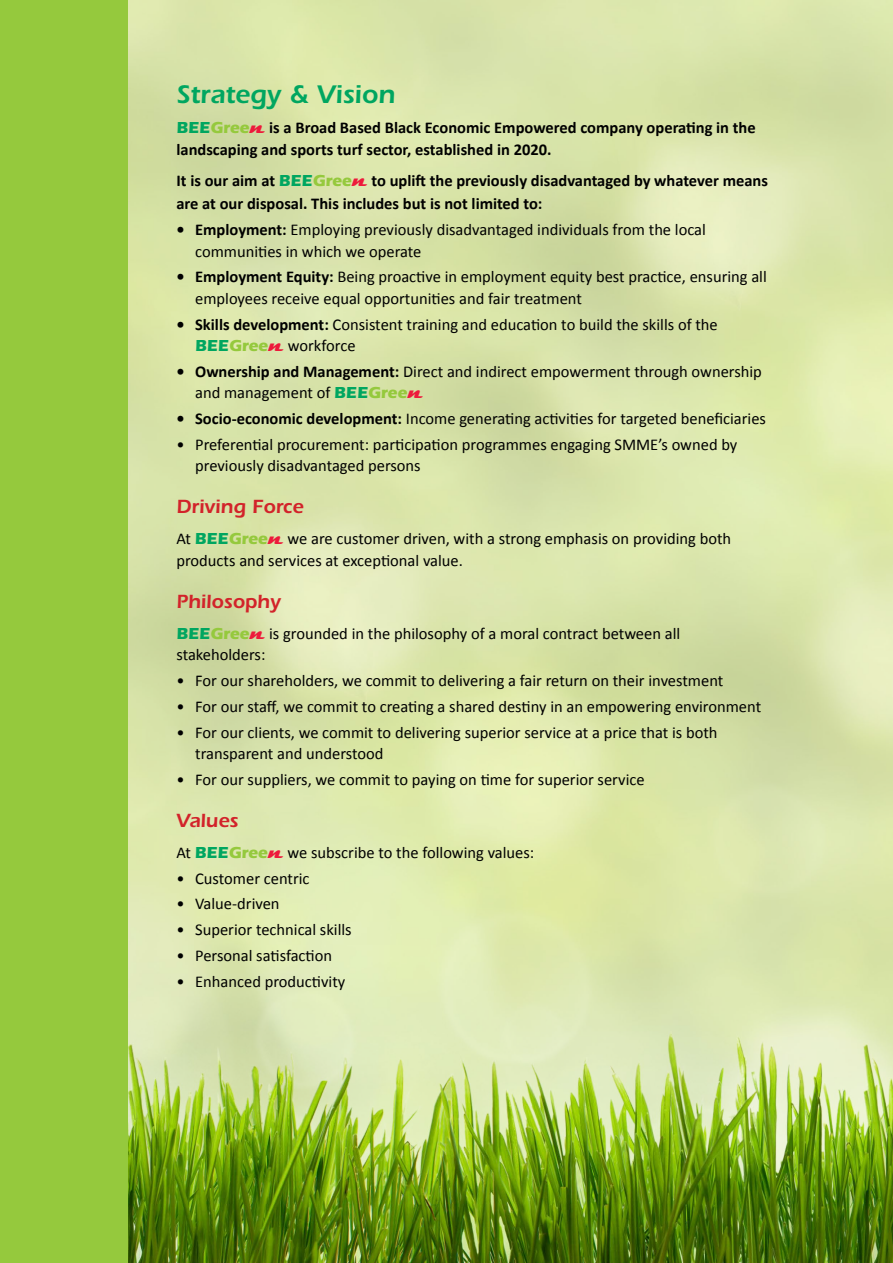
<style>
.page{position:relative;width:893px;height:1263px;background:#fff}
.page>*{position:absolute;margin:0;border:0;box-sizing:border-box;transform-origin:0 0}
.t1{font:600 26.4px "ITC Eras Std";color:#00a660}
.t2{font:600 19.8px "ITC Eras Std";color:#d2232a}
.t3{font:16.5px/21.5px "Calibri";color:#000}
.t4{font:700 16.5px/21.5px "Calibri";color:#000}
.s1{font-family:"ITC Eras Std";color:#00a660}
.s2{font-family:"ITC Eras Std";color:#95c93d}
.s3{font-family:"Magneto";font-size:22.5px;color:#ed1a3b}
.s4{font-weight:700}
.s5{font-family:"ITC Eras Std";font-weight:700;color:#00a660}
.s6{font-family:"ITC Eras Std";font-weight:700;color:#95c93d}
.s7{font-family:"Magneto";font-weight:700;font-size:22.5px;color:#ed1a3b}
</style>
<div class="page">
<img style="left:127px;top:0;width:766px;height:1263px">
<div style="left:0;top:0;width:127px;height:1263px;background:#95c93d"></div>
<h1 class="t1" style="left:176px;top:79px;width:220px">Strategy &amp; Vision</h1>
<p class="t4" style="left:176px;top:117px;width:581px"><span class="s1">BEE</span><span class="s2">Gree</span><span class="s3">n</span> is a Broad Based Black Economic Empowered company operating in the landscaping and sports turf sector, established in 2020.</p>
<p class="t4" style="left:176px;top:168px;width:593px;line-height:23.7px">It is our aim at <span class="s1">BEE</span><span class="s2">Gree</span><span class="s3">n</span> to uplift the previously disadvantaged by whatever means are at our disposal. This includes but is not limited to:</p>
<p class="t3" style="left:195px;top:219px;width:512px;text-indent:-19px"><span class="s4">• Employment:</span> Employing previously disadvantaged individuals from the local communities in which we operate</p>
<p class="t3" style="left:195px;top:266px;width:573px;text-indent:-19px"><span class="s4">• Employment Equity:</span> Being proactive in employment equity best practice, ensuring all employees receive equal opportunities and fair treatment</p>
<p class="t3" style="left:195px;top:313px;width:524px;text-indent:-19px"><span class="s4">• Skills development:</span> Consistent training and education to build the skills of the<br><span class="s5">BEE</span><span class="s6">Gree</span><span class="s7">n</span> workforce</p>
<p class="t3" style="left:195px;top:360px;width:568px;text-indent:-19px"><span class="s4">• Ownership and Management:</span> Direct and indirect empowerment through ownership and management of <span class="s5">BEE</span><span class="s6">Gree</span><span class="s7">n</span></p>
<p class="t3" style="left:176px;top:407px;width:591px"><span class="s4">• Socio-economic development:</span> Income generating activities for targeted beneficiaries</p>
<p class="t3" style="left:195px;top:433px;width:544px;text-indent:-19px">• Preferential procurement: participation programmes engaging SMME’s owned by previously disadvantaged persons</p>
<p class="t2" style="left:176px;top:495px;width:129px">Driving Force</p>
<p class="t3" style="left:176px;top:528px;width:556px">At <span class="s5">BEE</span><span class="s6">Gree</span><span class="s7">n</span> we are customer driven, with a strong emphasis on providing both products and services at exceptional value.</p>
<p class="t2" style="left:176px;top:590px;width:106px">Philosophy</p>
<p class="t3" style="left:176px;top:622px;width:505px"><span class="s5">BEE</span><span class="s6">Gree</span><span class="s7">n</span> is grounded in the philosophy of a moral contract between all stakeholders:</p>
<p class="t3" style="left:176px;top:669px;width:548px">• For our shareholders, we commit to delivering a fair return on their investment</p>
<p class="t3" style="left:176px;top:695px;width:586px">• For our staff, we commit to creating a shared destiny in an empowering environment</p>
<p class="t3" style="left:195px;top:721px;width:524px;text-indent:-19px">• For our clients, we commit to delivering superior service at a price that is both transparent and understood</p>
<p class="t3" style="left:176px;top:768px;width:470px">• For our suppliers, we commit to paying on time for superior service</p>
<p class="t2" style="left:176px;top:809px;width:63px">Values</p>
<p class="t3" style="left:176px;top:841px;width:359px">At <span class="s5">BEE</span><span class="s6">Gree</span><span class="s7">n</span> we subscribe to the following values:</p>
<p class="t3" style="left:176px;top:867px;width:135px">• Customer centric</p>
<p class="t3" style="left:176px;top:893px;width:105px">• Value-driven</p>
<p class="t3" style="left:176px;top:918px;width:177px">• Superior technical skills</p>
<p class="t3" style="left:176px;top:944px;width:157px">• Personal satisfaction</p>
<p class="t3" style="left:176px;top:970px;width:170px">• Enhanced productivity</p>
</div>
